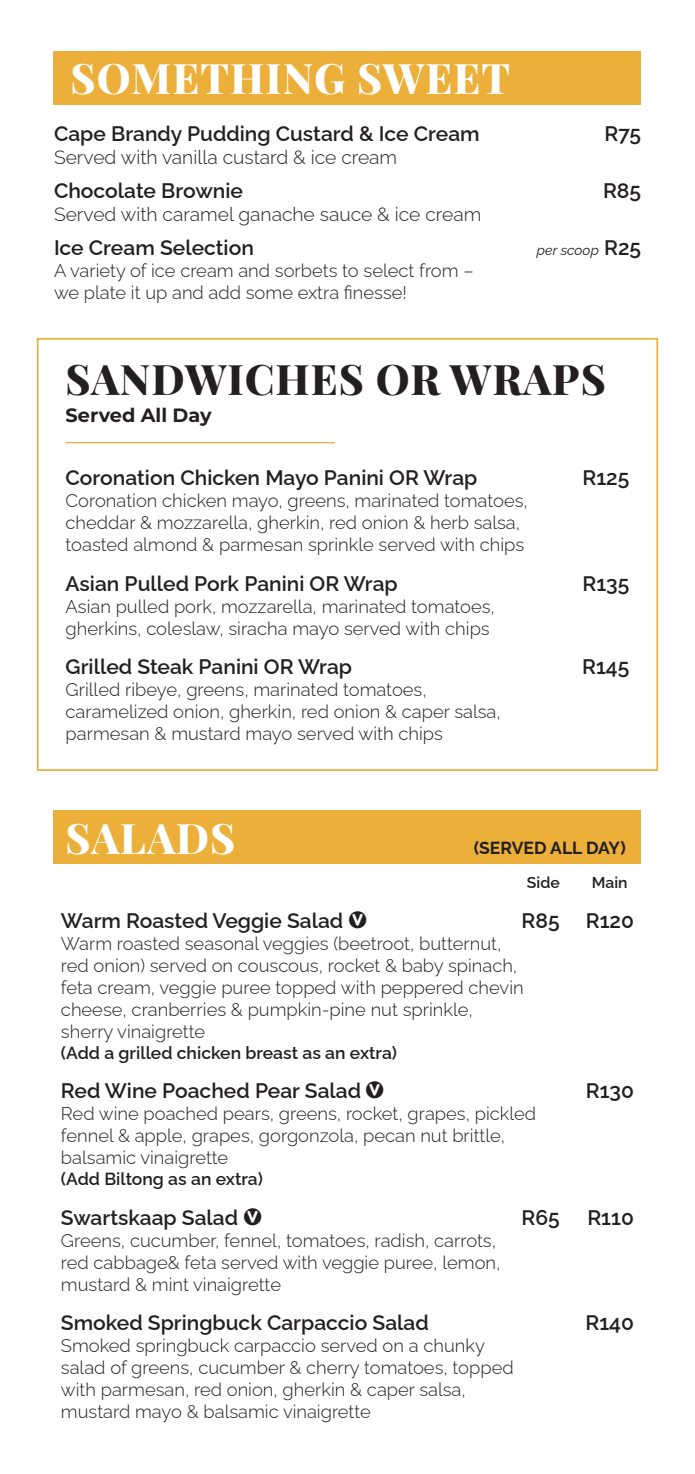
<style>
.page{position:relative;width:695px;height:1474px;background:#fff}
.page>*{position:absolute;margin:0;border:0;box-sizing:border-box;transform-origin:0 0}
.t1{font:800 42px "Playfair Display";letter-spacing:.025em;color:#fff}
.t2{font:800 42px "Playfair Display";letter-spacing:.025em;color:#231f20}
.t3{font:600 21px "Raleway";color:#231f20}
.t4{font:300 19.25px "Raleway";color:#231f20}
.t5{font:700 19.25px "Montserrat";color:#231f20}
.t6{font:300 18.38px/22.1px "Raleway";color:#231f20}
.t7{font:600 17.5px "Raleway";color:#231f20}
.t8{font:700 17.5px "Raleway";color:#231f20}
.t9{font:600 15.75px "Raleway";color:#231f20}
.t10{font:italic 14px "Raleway";color:#231f20}
.s1{font-weight:600;font-style:normal;font-size:21px}
.s2{font-family:"Circled";font-weight:400}
</style>
<div class="page">
<div style="left:54px;top:52px;width:587px;height:53px;background:#ebaf3a"></div>
<div style="left:54px;top:810px;width:587px;height:54px;background:#ebaf3a"></div>
<hr style="left:66px;top:442px;width:268px;height:1px;background:#ebaf3a">
<div style="left:37px;top:338px;width:621px;height:433px;border:2px solid #ebaf3a"></div>
<h1 class="t1" style="left:71px;top:44px;width:441px">SOMETHING SWEET</h1>
<p class="t3" style="left:54px;top:117px;width:427px">Cape Brandy Pudding Custard &amp; Ice Cream</p>
<p class="t3" style="left:604px;top:117px;width:38px">R75</p>
<p class="t4" style="left:54px;top:142px;width:344px">Served with vanilla custard &amp; ice cream</p>
<p class="t3" style="left:54px;top:174px;width:190px">Chocolate Brownie</p>
<p class="t3" style="left:603px;top:174px;width:40px">R85</p>
<p class="t4" style="left:54px;top:199px;width:428px">Served with caramel ganache sauce &amp; ice cream</p>
<p class="t3" style="left:54px;top:231px;width:201px">Ice Cream Selection</p>
<p class="t10" style="left:536px;top:239px;width:106px">per scoop <span class="s1">R25</span></p>
<p class="t6" style="left:54px;top:257px;width:421px">A variety of ice cream and sorbets to select from – we plate it up and add some extra finesse!</p>
<h1 class="t2" style="left:66px;top:346px;width:541px">SANDWICHES OR WRAPS</h1>
<p class="t5" style="left:66px;top:402px;width:148px">Served All Day</p>
<p class="t3" style="left:66px;top:461px;width:413px">Coronation Chicken Mayo Panini OR Wrap</p>
<p class="t3" style="left:582px;top:461px;width:48px">R125</p>
<p class="t6" style="left:66px;top:488px;width:463px">Coronation chicken mayo, greens, marinated tomatoes, cheddar &amp; mozzarella, gherkin, red onion &amp; herb salsa, toasted almond &amp; parmesan sprinkle served with chips</p>
<p class="t3" style="left:66px;top:567px;width:333px">Asian Pulled Pork Panini OR Wrap</p>
<p class="t3" style="left:582px;top:567px;width:48px">R135</p>
<p class="t6" style="left:66px;top:593px;width:431px">Asian pulled pork, mozzarella, marinated tomatoes, gherkins, coleslaw, siracha mayo served with chips</p>
<p class="t3" style="left:66px;top:650px;width:288px">Grilled Steak Panini OR Wrap</p>
<p class="t3" style="left:582px;top:650px;width:49px">R145</p>
<p class="t6" style="left:66px;top:676px;width:436px">Grilled ribeye, greens, marinated tomatoes, caramelized onion, gherkin, red onion &amp; caper salsa, parmesan &amp; mustard mayo served with chips</p>
<h1 class="t1" style="left:66px;top:805px;width:171px">SALADS</h1>
<p class="t8" style="left:473px;top:834px;width:153px">(SERVED ALL DAY)</p>
<p class="t9" style="left:527px;top:870px;width:34px">Side</p>
<p class="t9" style="left:591px;top:870px;width:37px">Main</p>
<p class="t3" style="left:61px;top:904px;width:307px">Warm Roasted Veggie Salad <span class="s2">V</span></p>
<p class="t3" style="left:521px;top:904px;width:114px">R85 R120</p>
<p class="t6" style="left:61px;top:930px;width:464px">Warm roasted seasonal veggies (beetroot, butternut, red onion) served on couscous, rocket &amp; baby spinach, feta cream, veggie puree topped with peppered chevin cheese, cranberries &amp; pumpkin-pine nut sprinkle, sherry vinaigrette</p>
<p class="t7" style="left:61px;top:1039px;width:337px">(Add a grilled chicken breast as an extra)</p>
<p class="t3" style="left:61px;top:1074px;width:324px">Red Wine Poached Pear Salad <span class="s2">V</span></p>
<p class="t3" style="left:585px;top:1074px;width:50px">R130</p>
<p class="t6" style="left:61px;top:1100px;width:476px">Red wine poached pears, greens, rocket, grapes, pickled fennel &amp; apple, grapes, gorgonzola, pecan nut brittle, balsamic vinaigrette</p>
<p class="t7" style="left:61px;top:1165px;width:203px">(Add Biltong as an extra)</p>
<p class="t3" style="left:61px;top:1200px;width:202px">Swartskaap Salad <span class="s2">V</span></p>
<p class="t3" style="left:521px;top:1200px;width:40px">R65</p>
<p class="t3" style="left:587px;top:1200px;width:48px">R110</p>
<p class="t6" style="left:61px;top:1227px;width:441px">Greens, cucumber, fennel, tomatoes, radish, carrots, red cabbage&amp; feta served with veggie puree, lemon, mustard &amp; mint vinaigrette</p>
<p class="t3" style="left:61px;top:1306px;width:369px">Smoked Springbuck Carpaccio Salad</p>
<p class="t3" style="left:585px;top:1306px;width:50px">R140</p>
<p class="t6" style="left:61px;top:1332px;width:454px">Smoked springbuck carpaccio served on a chunky salad of greens, cucumber &amp; cherry tomatoes, topped with parmesan, red onion, gherkin &amp; caper salsa, mustard mayo &amp; balsamic vinaigrette</p>
</div>
